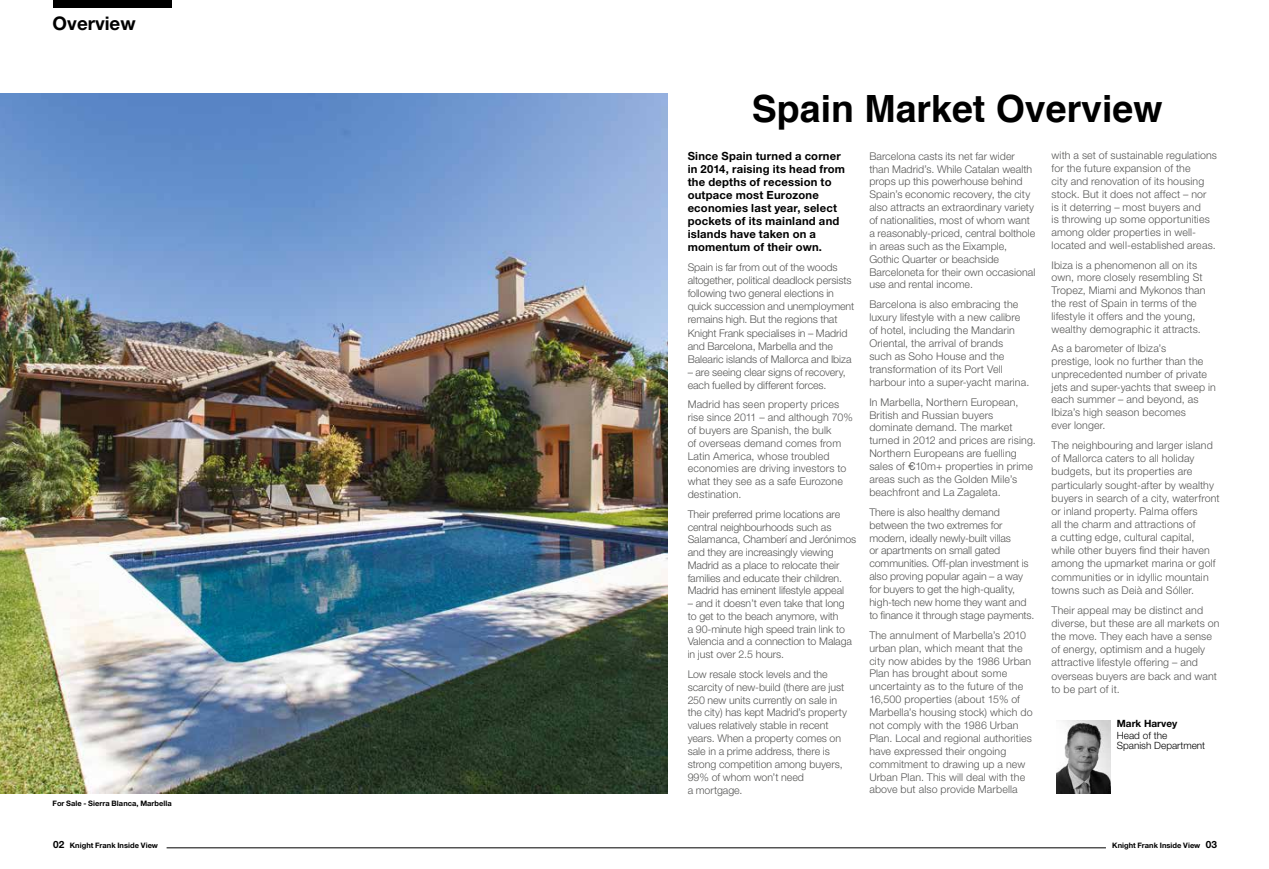
<style>
.page{position:relative;width:1269px;height:869px;background:#fff}
.page>*{position:absolute;margin:0;border:0;box-sizing:border-box;transform-origin:0 0}
.t1{font:700 37.5px "Helvetica";color:#000}
.t2{font:700 18.75px "Helvetica Neue";color:#000}
.t3{font:700 11.25px/13px "Helvetica Neue";letter-spacing:.02em;color:#000}
.t4{font:300 10.62px/12.9px "Helvetica Neue";letter-spacing:.005em;color:#575756}
.t5{font:300 10px/10px "Helvetica Neue";color:#000}
.t6{font:700 10px "Helvetica Neue";color:#000}
.t7{font:700 7.5px "Helvetica Neue";letter-spacing:.005em;color:#000}
.s1{font-family:"Helvetica";font-weight:400}
.s2{font-size:10px}
</style>
<div class="page">
<img style="left:0;top:93px;width:667px;height:700px">
<div style="left:53px;top:0;width:119px;height:7px;background:#000"></div>
<img style="left:1057px;top:720px;width:53px;height:73px">
<hr style="left:167px;top:847px;width:939px;height:1px;background:#000">
<h2 class="t2" style="left:53px;top:12px;width:85px">Overview</h2>
<p class="t7" style="left:53px;top:798px;width:121px">For Sale - Sierra Blanca, Marbella</p>
<h1 class="t1" style="left:752px;top:78px;width:412px">Spain Market Overview</h1>
<p class="t3" style="left:687px;top:149px;width:159px">Since Spain turned a corner in 2014, raising its head from the depths of recession to outpace most Eurozone economies last year, select pockets of its mainland and islands have taken on a momentum of their own.</p>
<p class="t4" style="left:687px;top:261px;width:168px">Spain is far from out of the woods altogether, political deadlock persists following two general elections in quick succession and unemployment remains high. But the regions that Knight Frank specialises in – Madrid and Barcelona, Marbella and the Balearic islands of Mallorca and Ibiza</p>
<p class="t4" style="left:687px;top:365px;width:160px">– are seeing clear signs of recovery, each fuelled by different forces.</p>
<p class="t4" style="left:687px;top:398px;width:167px">Madrid has seen property prices rise since 2011 – and although 70% of buyers are Spanish, the bulk<br>of overseas demand comes from<br>Latin America, whose troubled economies are driving investors to what they see as a safe Eurozone destination.</p>
<p class="t4" style="left:687px;top:507px;width:170px">Their preferred prime locations are central neighbourhoods such as Salamanca, Chamberí and Jerónimos and they are increasingly viewing Madrid as a place to relocate their families and educate their children.<br>Madrid has eminent lifestyle appeal</p>
<p class="t4" style="left:687px;top:596px;width:166px">– and it doesn’t even take that long to get to the beach anymore, with<br>a 90-minute high speed train link to<br>Valencia and a connection to Malaga in just over 2.5 hours.</p>
<p class="t4" style="left:687px;top:667px;width:161px">Low resale stock levels and the scarcity of new-build (there are just<br>250 new units currently on sale in the city) has kept Madrid’s property values relatively stable in recent years. When a property comes on sale in a prime address, there is strong competition among buyers,<br>99% of whom won’t need<br>a mortgage.</p>
<p class="t4" style="left:869px;top:149px;width:167px">Barcelona casts its net far wider than Madrid’s. While Catalan wealth props up this powerhouse behind Spain’s economic recovery, the city also attracts an extraordinary variety of nationalities, most of whom want a reasonably-priced, central bolthole in areas such as the Eixample, Gothic Quarter or beachside Barceloneta for their own occasional use and rental income.</p>
<p class="t4" style="left:869px;top:298px;width:161px">Barcelona is also embracing the luxury lifestyle with a new calibre of hotel, including the Mandarin<br>Oriental, the arrival of brands<br>such as Soho House and the transformation of its Port Vell harbour into a super-yacht marina.</p>
<p class="t4" style="left:869px;top:395px;width:168px">In Marbella, Northern European,<br>British and Russian buyers dominate demand. The market turned in 2012 and prices are rising.<br>Northern Europeans are fuelling sales of <span class="s1">€</span>10m+ properties in prime areas such as the Golden Mile’s beachfront and La Zagaleta.</p>
<p class="t4" style="left:869px;top:505px;width:166px">There is also healthy demand between the two extremes for modern, ideally newly-built villas<br>or apartments on small gated communities. Off-plan investment is also proving popular again – a way for buyers to get the high-quality, high-tech new home they want and to finance it through stage payments.</p>
<p class="t4" style="left:869px;top:628px;width:165px">The annulment of Marbella’s 2010 urban plan, which meant that the city now abides by the 1986 Urban<br>Plan has brought about some uncertainty as to the future of the<br>16,500 properties (about 15% of<br>Marbella’s housing stock) which do not comply with the 1986 Urban<br>Plan. Local and regional authorities have expressed their ongoing commitment to drawing up a new<br>Urban Plan. This will deal with the above but also provide Marbella</p>
<p class="t4" style="left:1051px;top:149px;width:167px">with a set of sustainable regulations for the future expansion of the<br>city and renovation of its housing stock. But it does not affect – nor<br>is it deterring – most buyers and<br>is throwing up some opportunities among older properties in well&shy;located and well-established areas.</p>
<p class="t4" style="left:1051px;top:258px;width:156px">Ibiza is a phenomenon all on its own, more closely resembling St<br>Tropez, Miami and Mykonos than the rest of Spain in terms of the lifestyle it offers and the young, wealthy demographic it attracts.</p>
<p class="t4" style="left:1051px;top:342px;width:166px">As a barometer of Ibiza’s<br>prestige, look no further than the unprecedented number of private jets and super-yachts that sweep in each summer – and beyond, as<br>Ibiza’s high season becomes<br>ever longer.</p>
<p class="t4" style="left:1051px;top:438px;width:170px">The neighbouring and larger island of Mallorca caters to all holiday budgets, but its properties are particularly sought-after by wealthy buyers in search of a city, waterfront or inland property. Palma offers<br>all the charm and attractions of<br>a cutting edge, cultural capital, while other buyers find their haven among the upmarket marina or golf communities or in idyllic mountain towns such as Deià and Sóller.</p>
<p class="t4" style="left:1051px;top:603px;width:169px">Their appeal may be distinct and diverse, but these are all markets on the move. They each have a sense of energy, optimism and a hugely attractive lifestyle offering – and overseas buyers are back and want to be part of it.</p>
<p class="t6" style="left:1116px;top:716px;width:62px">Mark Harvey</p>
<p class="t5" style="left:1116px;top:730px;width:90px">Head of the<br>Spanish Department</p>
<p class="t7" style="left:53px;top:840px;width:106px"><span class="s2">02</span> Knight Frank Inside View</p>
<p class="t7" style="left:1112px;top:840px;width:106px">Knight Frank Inside View <span class="s2">03</span></p>
</div>
